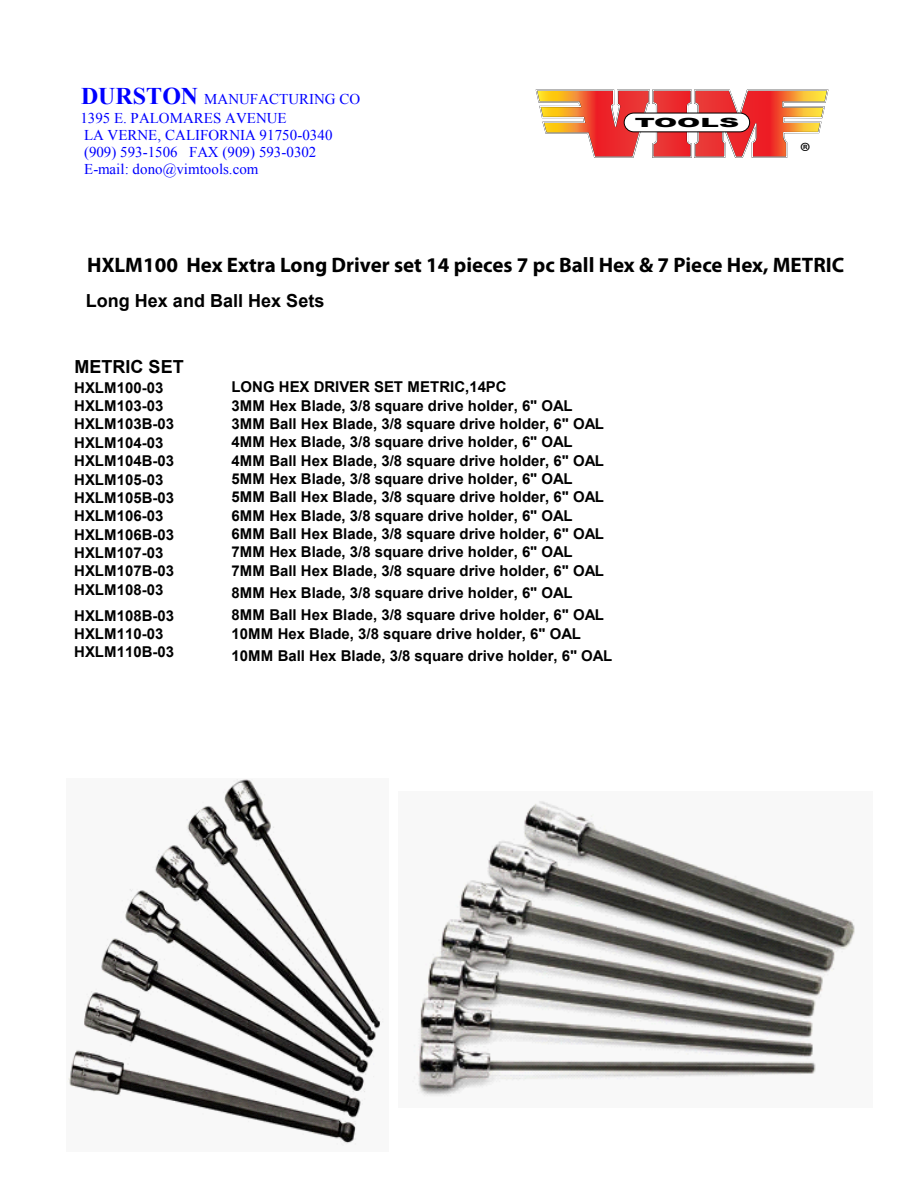
<style>
.page{position:relative;width:918px;height:1188px;background:#fff}
.page>*{position:absolute;margin:0;border:0;box-sizing:border-box;transform-origin:0 0}
.t1{font:25.35px "Myriad Pro";color:#000}
.t2{font:700 21px "Myriad Pro";color:#000}
.t3{font:700 18px "Arial";color:#000}
.t4{font:700 15px "Arial";color:#000}
.t5{font:15px/17.2px "Times New Roman";color:#00f}
.t6{font:900 12.6px "Arial";color:#000;scale:2.2 1}
.s1{font-weight:700;font-size:24px}
</style>
<div class="page">
<svg style="left:535px;top:89px;width:294px;height:69px"></svg>
<div style="left:624px;top:113px;width:126px;height:19px;background:#fff;border-radius:10px"></div>
<div style="left:624px;top:113px;width:126px;height:19px;border:1px solid #000;border-radius:10px"></div>
<img style="left:67px;top:779px;width:316px;height:367px">
<img style="left:412px;top:801px;width:443px;height:296px">
<p class="t5" style="left:80px;top:89px;width:281px;line-height:18.9px"><span class="s1">DURSTON</span> MANUFACTURING CO<br>1395 E. PALOMARES AVENUE</p>
<p class="t5" style="left:84px;top:126px;width:250px">LA VERNE, CALIFORNIA 91750-0340 (909) 593-1506 FAX (909) 593-0302<br>E-mail: dono@vimtools.com</p>
<p class="t6" style="left:635px;top:114px;width:49px">TOOLS</p>
<h1 class="t1" style="left:800px;top:136px;width:12px">®</h1>
<h2 class="t2" style="left:87px;top:252px;width:759px">HXLM100 Hex Extra Long Driver set 14 pieces 7 pc Ball Hex &amp; 7 Piece Hex, METRIC</h2>
<p class="t3" style="left:86px;top:289px;width:240px">Long Hex and Ball Hex Sets</p>
<p class="t3" style="left:75px;top:355px;width:111px">METRIC SET</p>
<p class="t4" style="left:74px;top:378px;width:91px">HXLM100-03</p>
<p class="t4" style="left:231px;top:377px;width:277px">LONG HEX DRIVER SET METRIC,14PC</p>
<p class="t4" style="left:74px;top:396px;width:91px">HXLM103-03</p>
<p class="t4" style="left:231px;top:395px;width:343px">3MM Hex Blade, 3/8 square drive holder, 6" OAL</p>
<p class="t4" style="left:74px;top:414px;width:101px">HXLM103B-03</p>
<p class="t4" style="left:231px;top:414px;width:374px">3MM Ball Hex Blade, 3/8 square drive holder, 6" OAL</p>
<p class="t4" style="left:74px;top:433px;width:91px">HXLM104-03</p>
<p class="t4" style="left:231px;top:432px;width:343px">4MM Hex Blade, 3/8 square drive holder, 6" OAL</p>
<p class="t4" style="left:74px;top:451px;width:101px">HXLM104B-03</p>
<p class="t4" style="left:231px;top:450px;width:374px">4MM Ball Hex Blade, 3/8 square drive holder, 6" OAL</p>
<p class="t4" style="left:74px;top:469px;width:91px">HXLM105-03</p>
<p class="t4" style="left:231px;top:469px;width:343px">5MM Hex Blade, 3/8 square drive holder, 6" OAL</p>
<p class="t4" style="left:74px;top:488px;width:101px">HXLM105B-03</p>
<p class="t4" style="left:231px;top:487px;width:374px">5MM Ball Hex Blade, 3/8 square drive holder, 6" OAL</p>
<p class="t4" style="left:74px;top:506px;width:91px">HXLM106-03</p>
<p class="t4" style="left:231px;top:506px;width:343px">6MM Hex Blade, 3/8 square drive holder, 6" OAL</p>
<p class="t4" style="left:74px;top:524px;width:101px">HXLM106B-03</p>
<p class="t4" style="left:231px;top:524px;width:374px">6MM Ball Hex Blade, 3/8 square drive holder, 6" OAL</p>
<p class="t4" style="left:74px;top:543px;width:91px">HXLM107-03</p>
<p class="t4" style="left:231px;top:542px;width:343px">7MM Hex Blade, 3/8 square drive holder, 6" OAL</p>
<p class="t4" style="left:74px;top:561px;width:101px">HXLM107B-03</p>
<p class="t4" style="left:231px;top:561px;width:374px">7MM Ball Hex Blade, 3/8 square drive holder, 6" OAL</p>
<p class="t4" style="left:74px;top:580px;width:91px">HXLM108-03</p>
<p class="t4" style="left:231px;top:583px;width:343px">8MM Hex Blade, 3/8 square drive holder, 6" OAL</p>
<p class="t4" style="left:74px;top:606px;width:101px">HXLM108B-03</p>
<p class="t4" style="left:231px;top:605px;width:374px">8MM Ball Hex Blade, 3/8 square drive holder, 6" OAL</p>
<p class="t4" style="left:74px;top:624px;width:91px">HXLM110-03</p>
<p class="t4" style="left:231px;top:623px;width:351px">10MM Hex Blade, 3/8 square drive holder, 6" OAL</p>
<p class="t4" style="left:74px;top:642px;width:101px">HXLM110B-03</p>
<p class="t4" style="left:231px;top:646px;width:382px">10MM Ball Hex Blade, 3/8 square drive holder, 6" OAL</p>
</div>
